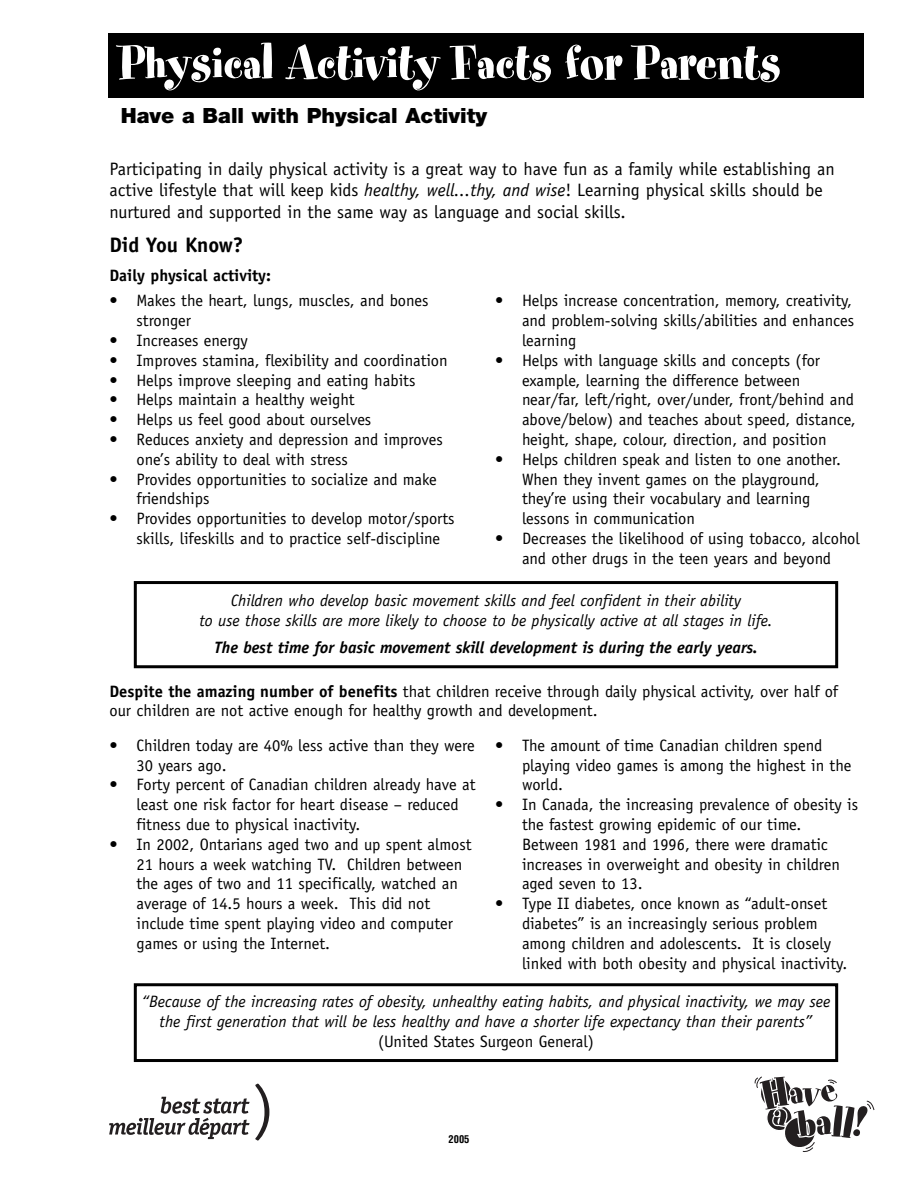
<style>
.page{position:relative;width:918px;height:1188px;background:#fff}
.page>*{position:absolute;margin:0;border:0;box-sizing:border-box;transform-origin:0 0}
.t1{font:54px "Spumoni";color:#fff}
.t2{font:900 21px "Helvetica Neue";color:#000}
.t3{font:700 21px "Officina Sans";color:#000}
.t4{font:18px/21.6px "Officina Sans";color:#000}
.t5{font:16.5px/19.8px "Officina Sans";color:#000}
.t6{font:italic 16.5px/19.8px "Officina Sans";color:#000;text-align:center}
.t7{font:italic 700 16.5px "Officina Sans";color:#000}
.t8{font:700 16.5px "Officina Sans";color:#000}
.t9{font:700 condensed 10.5px "Helvetica";color:#000}
.s1{font-style:italic}
.s2{font-weight:700}
</style>
<div class="page">
<svg style="left:755px;top:1076px;width:119px;height:76px"></svg>
<div style="left:108px;top:34px;width:756px;height:64px;background:#000"></div>
<svg style="left:133px;top:581px;width:706px;height:481px"></svg>
<svg style="left:109px;top:1084px;width:160px;height:57px"></svg>
<h1 class="t1" style="left:119px;top:41px;width:663px">Physical Activity Facts for Parents</h1>
<p class="t2" style="left:121px;top:108px;width:368px">Have a Ball with Physical Activity</p>
<p class="t4" style="left:110px;top:159px;width:727px">Participating in daily physical activity is a great way to have fun as a family while establishing an active lifestyle that will keep kids <span class="s1">healthy, well...thy, and wise</span>! Learning physical skills should be nurtured and supported in the same way as language and social skills.</p>
<p class="t3" style="left:110px;top:237px;width:135px">Did You Know?</p>
<p class="t8" style="left:110px;top:269px;width:163px">Daily physical activity:</p>
<p class="t5" style="left:137px;top:292px;width:294px;text-indent:-27px">• Makes the heart, lungs, muscles, and bones stronger</p>
<p class="t5" style="left:110px;top:332px;width:140px">• Increases energy</p>
<p class="t5" style="left:110px;top:352px;width:340px">• Improves stamina, flexibility and coordination</p>
<p class="t5" style="left:110px;top:371px;width:307px">• Helps improve sleeping and eating habits</p>
<p class="t5" style="left:110px;top:391px;width:247px">• Helps maintain a healthy weight</p>
<p class="t5" style="left:110px;top:411px;width:263px">• Helps us feel good about ourselves</p>
<p class="t5" style="left:137px;top:431px;width:308px;text-indent:-27px">• Reduces anxiety and depression and improves one’s ability to deal with stress</p>
<p class="t5" style="left:137px;top:470px;width:302px;text-indent:-27px">• Provides opportunities to socialize and make friendships</p>
<p class="t5" style="left:137px;top:510px;width:320px;text-indent:-27px">• Provides opportunities to develop motor/sports skills, lifeskills and to practice self-discipline</p>
<p class="t5" style="left:522px;top:292px;width:334px;text-indent:-27px">• Helps increase concentration, memory, creativity, and problem-solving skills/abilities and enhances learning</p>
<p class="t5" style="left:522px;top:352px;width:335px;text-indent:-27px">• Helps with language skills and concepts (for example, learning the difference between near/far, left/right, over/under, front/behind and above/below) and teaches about speed, distance, height, shape, colour, direction, and position</p>
<p class="t5" style="left:522px;top:451px;width:321px;text-indent:-27px">• Helps children speak and listen to one another.<br>When they invent games on the playground, they’re using their vocabulary and learning lessons in communication</p>
<p class="t5" style="left:495px;top:530px;width:366px;text-align:center">• Decreases the likelihood of using tobacco, alcohol and other drugs in the teen years and beyond</p>
<p class="t6" style="left:199px;top:592px;width:575px">Children who develop basic movement skills and feel confident in their ability<br>to use those skills are more likely to choose to be physically active at all stages in life.</p>
<p class="t7" style="left:214px;top:641px;width:545px">The best time for basic movement skill development is during the early years.</p>
<p class="t5" style="left:110px;top:683px;width:730px"><span class="s2">Despite the amazing number of benefits</span> that children receive through daily physical activity, over half of our children are not active enough for healthy growth and development.</p>
<p class="t5" style="left:137px;top:737px;width:340px;text-indent:-27px">• Children today are 40% less active than they were<br>30 years ago.</p>
<p class="t5" style="left:137px;top:776px;width:341px;text-indent:-27px">• Forty percent of Canadian children already have at least one risk factor for heart disease – reduced fitness due to physical inactivity.</p>
<p class="t5" style="left:137px;top:836px;width:337px;text-indent:-27px">• In 2002, Ontarians aged two and up spent almost 21 hours a week watching TV. Children between the ages of two and 11 specifically, watched an average of 14.5 hours a week. This did not include time spent playing video and computer games or using the Internet.</p>
<p class="t5" style="left:522px;top:737px;width:331px;text-indent:-27px">• The amount of time Canadian children spend playing video games is among the highest in the world.</p>
<p class="t5" style="left:522px;top:796px;width:338px;text-indent:-27px">• In Canada, the increasing prevalence of obesity is the fastest growing epidemic of our time.<br>Between 1981 and 1996, there were dramatic increases in overweight and obesity in children aged seven to 13.</p>
<p class="t5" style="left:522px;top:895px;width:327px;text-indent:-27px">• Type II diabetes, once known as “adult-onset diabetes” is an increasingly serious problem among children and adolescents. It is closely linked with both obesity and physical inactivity.</p>
<p class="t6" style="left:141px;top:993px;width:691px">“Because of the increasing rates of obesity, unhealthy eating habits, and physical inactivity, we may see the first generation that will be less healthy and have a shorter life expectancy than their parents”</p>
<p class="t5" style="left:378px;top:1033px;width:218px">(United States Surgeon General)</p>
<p class="t9" style="left:448px;top:1136px;width:22px">2005</p>
</div>
